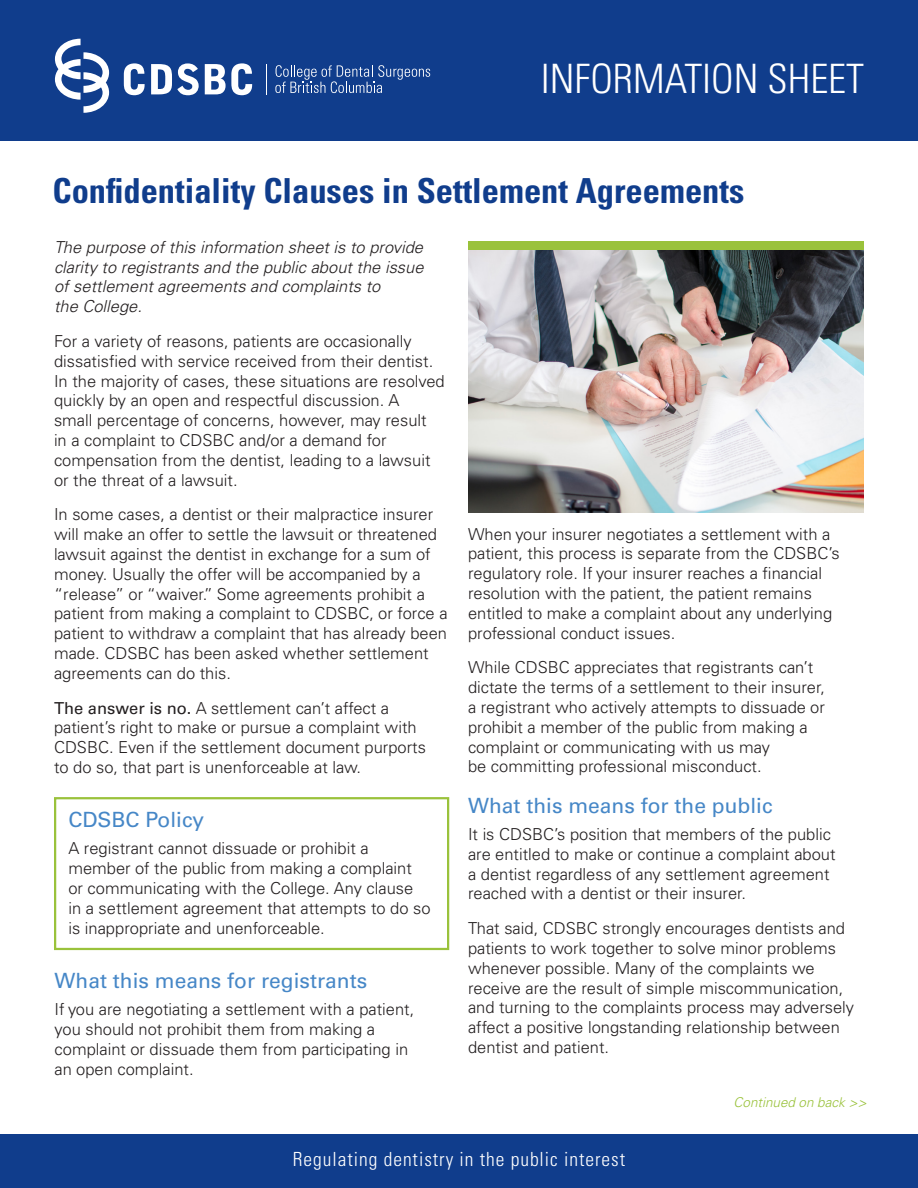
<style>
.page{position:relative;width:918px;height:1188px;background:#fff}
.page>*{position:absolute;margin:0;border:0;box-sizing:border-box;transform-origin:0 0}
.t1{font:300 condensed 40.5px "Univers LT Std";color:#fff}
.t2{font:700 condensed 34.5px "Univers LT Pro";color:#103d8c}
.Subheader{font:21px "Univers LT Pro 55 Roman";color:#4687c7}
.t3{font:300 condensed 19.5px "Univers LT Std";letter-spacing:.05em;color:#fff}
.Body{font:300 16.5px/19.8px "Univers LT Pro 45";color:#231f20}
.Italics{font:italic 300 16.5px/19.8px "Univers LT Pro 45";color:#231f20}
.Body-2{font:italic 300 13.5px "Univers LT Pro 45";color:#9ac23b}
.s1{font-family:"Univers LT Pro 55 Roman";font-weight:400}
</style>
<div class="page">
<div style="left:0;top:0;width:918px;height:140px;background:#103d8c"></div>
<svg style="left:54px;top:38px;width:55px;height:74px"></svg>
<svg style="left:275px;top:65px;width:155px;height:28px"></svg>
<hr style="left:266px;top:64px;width:1px;height:30px;background:#fff">
<svg style="left:123px;top:63px;width:129px;height:32px"></svg>
<div style="left:0;top:1134px;width:918px;height:54px;background:#103d8c"></div>
<div style="left:54px;top:797px;width:395px;height:153px;border:2px solid #9ac23b"></div>
<img style="left:468px;top:250px;width:396px;height:263px">
<div style="left:468px;top:242px;width:396px;height:8px;background:#9ac23b"></div>
<h1 class="t1" style="left:541px;top:55px;width:325px">INFORMATION SHEET</h1>
<h2 class="t2" style="left:52px;top:169px;width:693px">Confidentiality Clauses in Settlement Agreements</h2>
<p class="Italics" style="left:54px;top:237px;width:371px">The purpose of this information sheet is to provide clarity to registrants and the public about the issue of settlement agreements and complaints to<br>the College.</p>
<p class="Body" style="left:54px;top:331px;width:392px">For a variety of reasons, patients are occasionally dissatisfied with service received from their dentist.<br>In the majority of cases, these situations are resolved quickly by an open and respectful discussion. A<br>small percentage of concerns, however, may result<br>in a complaint to CDSBC and/or a demand for compensation from the dentist, leading to a lawsuit or the threat of a lawsuit.</p>
<p class="Body" style="left:54px;top:505px;width:395px">In some cases, a dentist or their malpractice insurer will make an offer to settle the lawsuit or threatened lawsuit against the dentist in exchange for a sum of money. Usually the offer will be accompanied by a “release” or “waiver.” Some agreements prohibit a patient from making a complaint to CDSBC, or force a patient to withdraw a complaint that has already been made. CDSBC has been asked whether settlement agreements can do this.</p>
<p class="Body" style="left:54px;top:698px;width:373px"><span class="s1">The answer is no.</span> A settlement can’t affect a patient’s right to make or pursue a complaint with CDSBC. Even if the settlement document purports to do so, that part is unenforceable at law.</p>
<p class="Subheader" style="left:68px;top:807px;width:137px">CDSBC Policy</p>
<p class="Body" style="left:68px;top:839px;width:364px">A registrant cannot dissuade or prohibit a member of the public from making a complaint or communicating with the College. Any clause<br>in a settlement agreement that attempts to do so is inappropriate and unenforceable.</p>
<p class="Subheader" style="left:55px;top:968px;width:314px">What this means for registrants</p>
<p class="Body" style="left:55px;top:1000px;width:361px">If you are negotiating a settlement with a patient, you should not prohibit them from making a complaint or dissuade them from participating in an open complaint.</p>
<p class="Body" style="left:468px;top:524px;width:373px">When your insurer negotiates a settlement with a patient, this process is separate from the CDSBC’s regulatory role. If your insurer reaches a financial resolution with the patient, the patient remains entitled to make a complaint about any underlying professional conduct issues.</p>
<p class="Body" style="left:468px;top:658px;width:358px">While CDSBC appreciates that registrants can’t dictate the terms of a settlement to their insurer, a registrant who actively attempts to dissuade or prohibit a member of the public from making a complaint or communicating with us may<br>be committing professional misconduct.</p>
<p class="Subheader" style="left:468px;top:793px;width:306px">What this means for the public</p>
<p class="Body" style="left:468px;top:824px;width:369px">It is CDSBC’s position that members of the public are entitled to make or continue a complaint about a dentist regardless of any settlement agreement reached with a dentist or their insurer.</p>
<p class="Body" style="left:468px;top:918px;width:388px">That said, CDSBC strongly encourages dentists and patients to work together to solve minor problems whenever possible. Many of the complaints we receive are the result of simple miscommunication, and turning to the complaints process may adversely affect a positive longstanding relationship between dentist and patient.</p>
<p class="Body-2" style="left:734px;top:1094px;width:135px">Continued on back &gt;&gt;</p>
<p class="t3" style="left:293px;top:1148px;width:334px">Regulating dentistry in the public interest</p>
</div>
